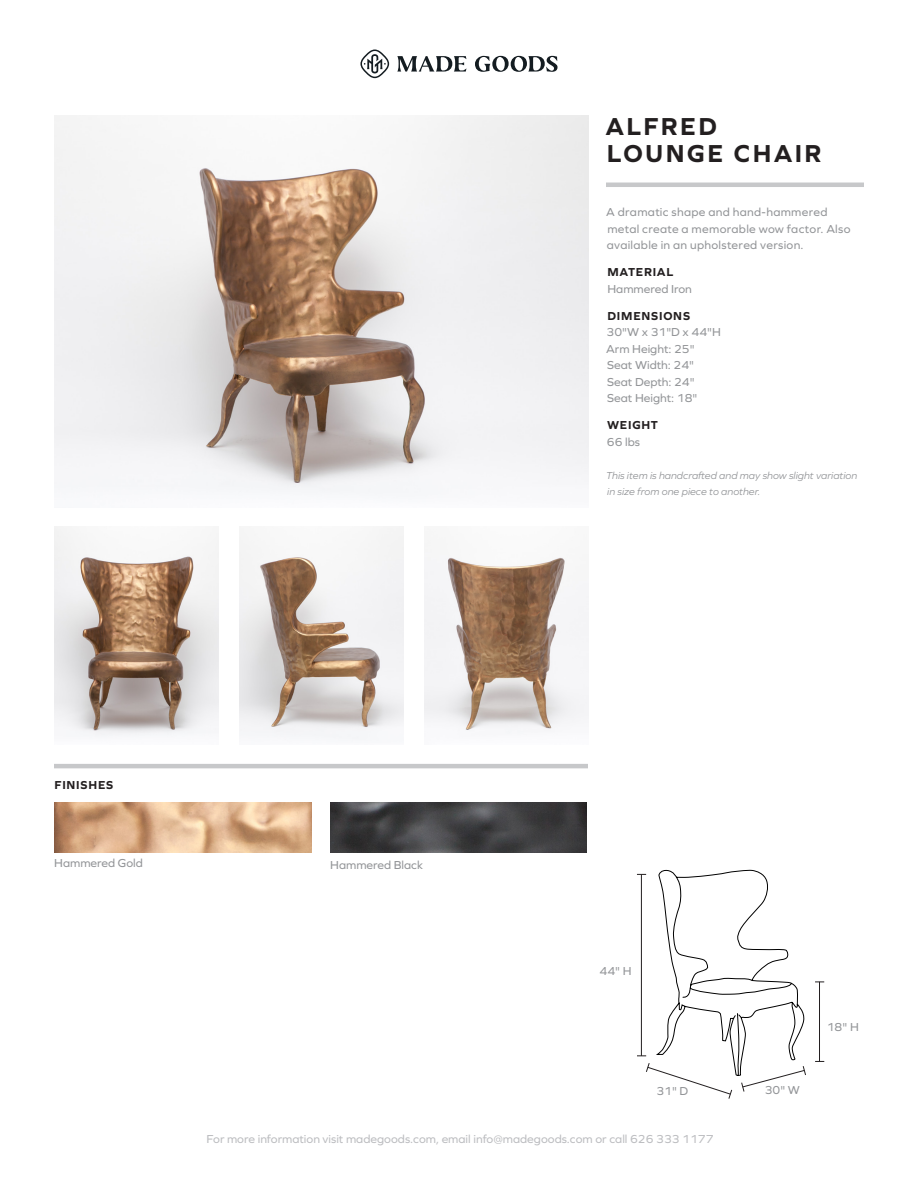
<style>
.page{position:relative;width:918px;height:1188px;background:#fff}
.page>*{position:absolute;margin:0;border:0;box-sizing:border-box;transform-origin:0 0}
.t1{font:700 25.5px "Graphie";letter-spacing:.095em;color:#231f20}
.t2{font:12px "Graphie";letter-spacing:.005em;color:#939598}
.t3{font:12px/16.5px "Graphie";letter-spacing:.025em;color:#939598}
.t4{font:12px "Graphie";color:#bcbdc0}
.t5{font:700 12px "Graphie";letter-spacing:.065em;color:#231f20}
.t6{font:italic 10.5px/16.5px "Graphie";color:#939598}
</style>
<div class="page">
<hr style="left:606px;top:183px;width:258px;height:4px;background:#c7c8ca">
<svg style="left:397px;top:56px;width:161px;height:16px"></svg>
<svg style="left:360px;top:50px;width:29px;height:28px"></svg>
<img style="left:54px;top:803px;width:258px;height:50px">
<img style="left:330px;top:803px;width:257px;height:50px">
<hr style="left:819px;top:982px;width:1px;height:80px;background:#231f20">
<hr style="left:54px;top:764px;width:534px;height:4px;background:#c7c8ca">
<img style="left:54px;top:116px;width:534px;height:376px">
<img style="left:54px;top:526px;width:164px;height:210px">
<img style="left:239px;top:526px;width:164px;height:213px">
<svg style="left:637px;top:869px;width:169px;height:230px"></svg>
<img style="left:424px;top:557px;width:164px;height:176px">
<p class="t1" style="left:606px;top:111px;width:113px">ALFRED</p>
<p class="t1" style="left:607px;top:138px;width:216px">LOUNGE CHAIR</p>
<p class="t5" style="left:55px;top:778px;width:60px">FINISHES</p>
<p class="t2" style="left:54px;top:856px;width:90px">Hammered Gold</p>
<p class="t2" style="left:330px;top:858px;width:94px">Hammered Black</p>
<p class="t3" style="left:606px;top:204px;width:246px">A dramatic shape and hand-hammered metal create a memorable wow factor. Also available in an upholstered version.</p>
<p class="t5" style="left:608px;top:265px;width:67px">MATERIAL</p>
<p class="t2" style="left:607px;top:282px;width:86px">Hammered Iron</p>
<p class="t5" style="left:608px;top:309px;width:84px">DIMENSIONS</p>
<p class="t2" style="left:607px;top:325px;width:116px">30"W x 31"D x 44"H</p>
<p class="t2" style="left:606px;top:342px;width:90px">Arm Height: 25"</p>
<p class="t2" style="left:607px;top:358px;width:88px">Seat Width: 24"</p>
<p class="t2" style="left:607px;top:375px;width:89px">Seat Depth: 24"</p>
<p class="t2" style="left:607px;top:391px;width:92px">Seat Height: 18"</p>
<p class="t5" style="left:607px;top:418px;width:52px">WEIGHT</p>
<p class="t2" style="left:607px;top:435px;width:35px">66 lbs</p>
<p class="t6" style="left:606px;top:467px;width:253px">This item is handcrafted and may show slight variation in size from one piece to another.</p>
<p class="t2" style="left:600px;top:964px;width:33px">44" H</p>
<p class="t2" style="left:656px;top:1084px;width:33px">31" D</p>
<p class="t2" style="left:765px;top:1083px;width:37px">30" W</p>
<p class="t2" style="left:827px;top:1020px;width:33px">18" H</p>
<p class="t4" style="left:207px;top:1132px;width:508px">For more information visit madegoods.com, email info@madegoods.com or call 626 333 1177</p>
</div>
